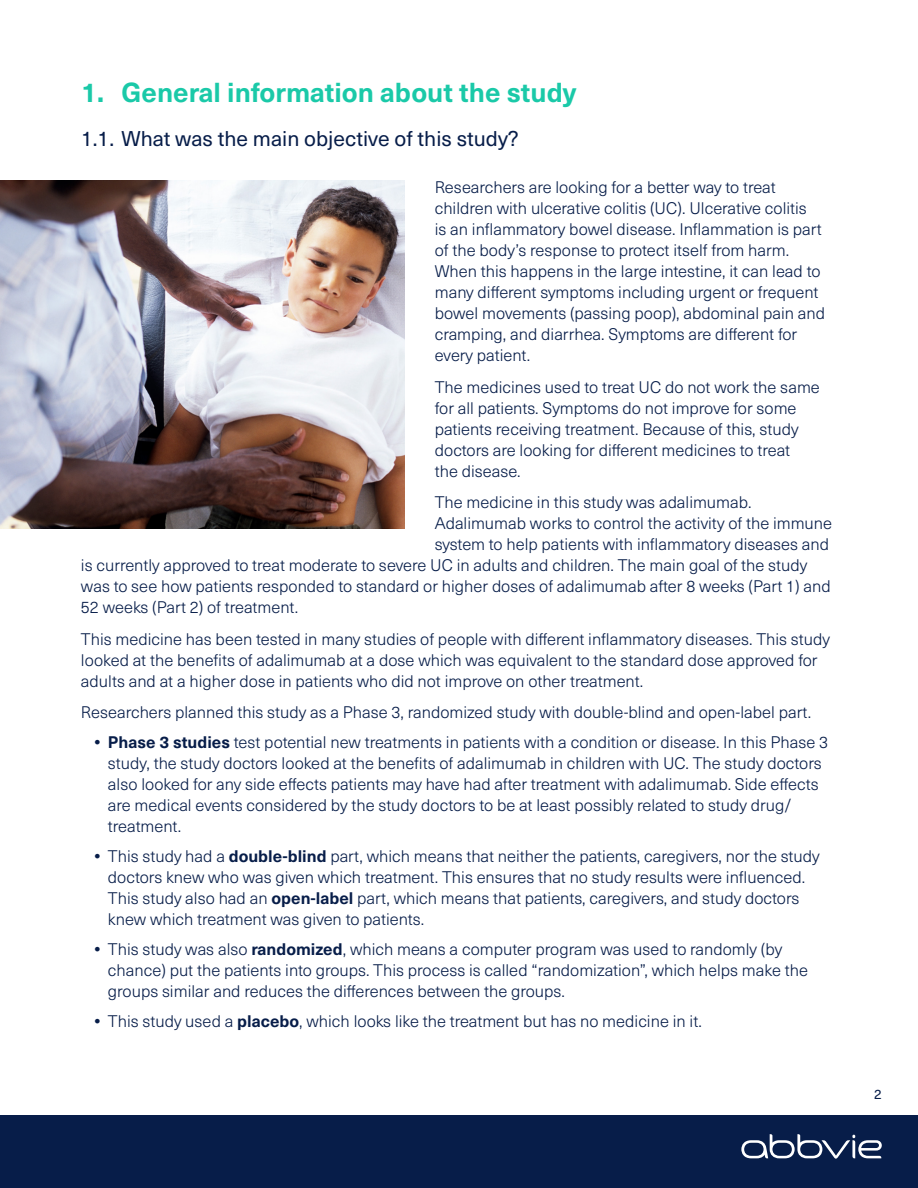
<style>
.page{position:relative;width:918px;height:1188px;background:#fff}
.page>*{position:absolute;margin:0;border:0;box-sizing:border-box;transform-origin:0 0}
.t1{font:700 27px "Neue Haas Unica Pro";color:#1ac9a8}
.t2{font:21px "Neue Haas Unica Pro";color:#071d49}
.t3{font:300 16.5px/21px "Neue Haas Unica Pro";color:#071d49}
.t4{font:13.5px "Neue Haas Unica Pro";color:#071d49}
.s1{font-weight:700}
</style>
<div class="page">
<img style="left:0;top:180px;width:405px;height:349px">
<div style="left:0;top:1115px;width:918px;height:73px;background:#071d49"></div>
<svg style="left:741px;top:1134px;width:141px;height:25px"></svg>
<h1 class="t1" style="left:81px;top:76px;width:497px">1. General information about the study</h1>
<p class="t2" style="left:81px;top:126px;width:439px">1.1. What was the main objective of this study?</p>
<p class="t3" style="left:435px;top:177px;width:392px">Researchers are looking for a better way to treat children with ulcerative colitis (UC). Ulcerative colitis<br>is an inflammatory bowel disease. Inflammation is part of the body’s response to protect itself from harm.<br>When this happens in the large intestine, it can lead to many different symptoms including urgent or frequent bowel movements (passing poop), abdominal pain and cramping, and diarrhea. Symptoms are different for every patient.</p>
<p class="t3" style="left:435px;top:376px;width:387px">The medicines used to treat UC do not work the same for all patients. Symptoms do not improve for some patients receiving treatment. Because of this, study doctors are looking for different medicines to treat<br>the disease.</p>
<p class="t3" style="left:435px;top:492px;width:318px">The medicine in this study was adalimumab.</p>
<p class="t3" style="left:435px;top:513px;width:399px">Adalimumab works to control the activity of the immune</p>
<p class="t3" style="left:435px;top:534px;width:396px">system to help patients with inflammatory diseases and</p>
<p class="t3" style="left:81px;top:555px;width:728px">is currently approved to treat moderate to severe UC in adults and children. The main goal of the study</p>
<p class="t3" style="left:81px;top:576px;width:751px">was to see how patients responded to standard or higher doses of adalimumab after 8 weeks (Part 1) and</p>
<p class="t3" style="left:81px;top:597px;width:219px">52 weeks (Part 2) of treatment.</p>
<p class="t3" style="left:81px;top:629px;width:751px">This medicine has been tested in many studies of people with different inflammatory diseases. This study looked at the benefits of adalimumab at a dose which was equivalent to the standard dose approved for adults and at a higher dose in patients who did not improve on other treatment.</p>
<p class="t3" style="left:81px;top:702px;width:732px">Researchers planned this study as a Phase 3, randomized study with double-blind and open-label part.</p>
<p class="t3" style="left:108px;top:732px;width:722px;text-indent:-13px"><span class="s1">• Phase 3 studies</span> test potential new treatments in patients with a condition or disease. In this Phase 3 study, the study doctors looked at the benefits of adalimumab in children with UC. The study doctors also looked for any side effects patients may have had after treatment with adalimumab. Side effects are medical events considered by the study doctors to be at least possibly related to study drug/ treatment.</p>
<p class="t3" style="left:108px;top:846px;width:713px;text-indent:-13px"><span class="s1">•</span> This study had a <span class="s1">double-blind</span> part, which means that neither the patients, caregivers, nor the study doctors knew who was given which treatment. This ensures that no study results were influenced.<br>This study also had an <span class="s1">open-label</span> part, which means that patients, caregivers, and study doctors knew which treatment was given to patients.</p>
<p class="t3" style="left:108px;top:939px;width:701px;text-indent:-13px"><span class="s1">•</span> This study was also <span class="s1">randomized</span>, which means a computer program was used to randomly (by chance) put the patients into groups. This process is called “randomization”, which helps make the groups similar and reduces the differences between the groups.</p>
<p class="t3" style="left:94px;top:1011px;width:609px"><span class="s1">•</span> This study used a <span class="s1">placebo</span>, which looks like the treatment but has no medicine in it.</p>
<p class="t4" style="left:874px;top:1086px;width:9px">2</p>
</div>
